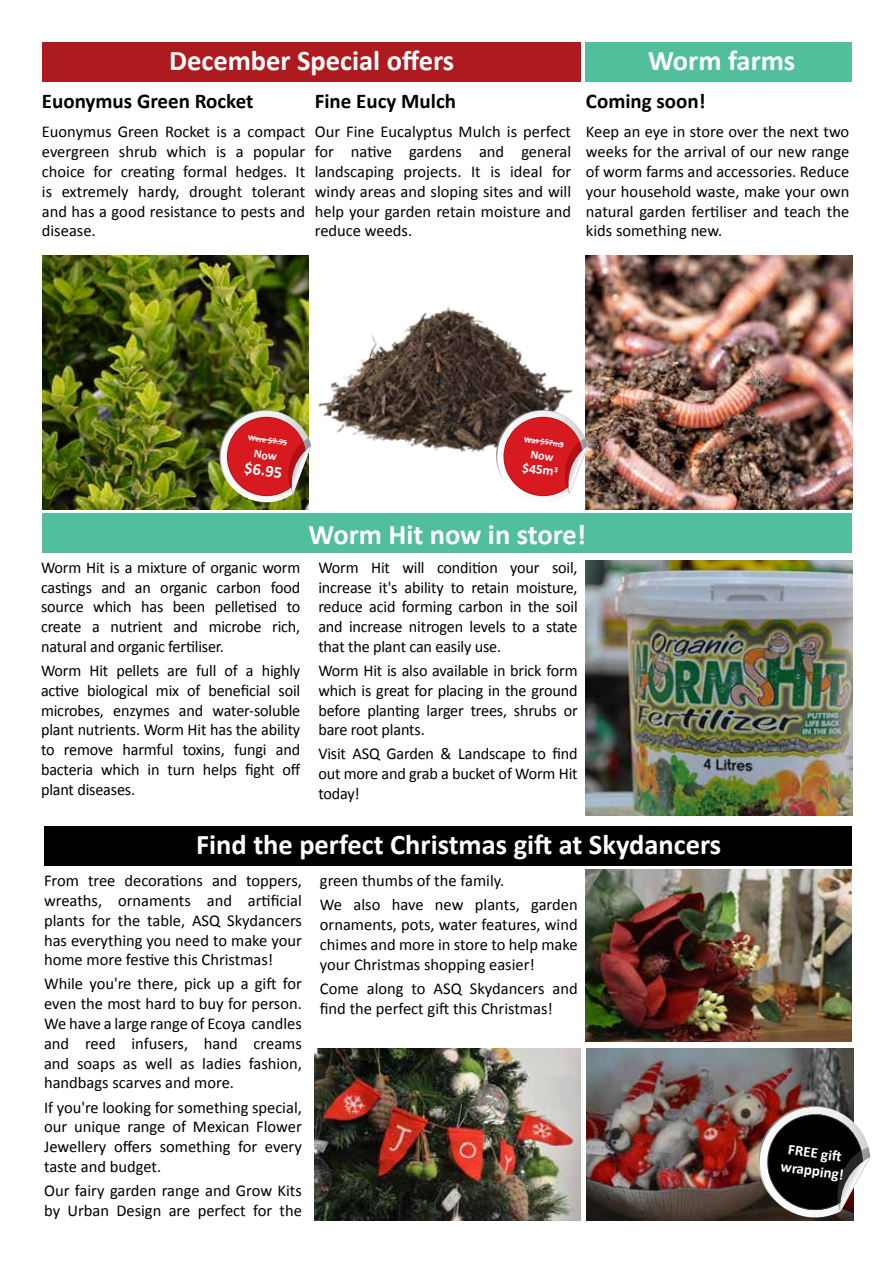
<style>
.page{position:relative;width:893px;height:1263px;background:#fff}
.page>*{position:absolute;margin:0;border:0;box-sizing:border-box;transform-origin:0 0}
.t1{font:700 28.5px "Calibri";color:#fff}
.t2{font:700 21px "Calibri";color:#000}
.t3{font:16.5px/19.8px "Calibri";color:#000;text-align:justify}
.t4{font:700 16.5px "Calibri";color:#fff}
.t5{font:700 15px/18px "Calibri";color:#fff;text-align:center}
.t6{font:700 13.5px "Calibri";color:#fff}
.t7{font:700 8.25px "Calibri";color:#fff}
</style>
<div class="page">
<img style="left:586px;top:255px;width:266px;height:255px">
<img style="left:42px;top:255px;width:266px;height:255px">
<img style="left:318px;top:306px;width:255px;height:147px">
<div style="left:43px;top:43px;width:538px;height:39px;background:#ae1b1f"></div>
<div style="left:44px;top:826px;width:808px;height:39px;background:#000"></div>
<img style="left:587px;top:1048px;width:266px;height:172px">
<img style="left:586px;top:869px;width:266px;height:172px">
<img style="left:586px;top:560px;width:266px;height:255px">
<div style="left:43px;top:514px;width:809px;height:39px;background:#51be9d"></div>
<img style="left:315px;top:1048px;width:266px;height:172px">
<div style="left:586px;top:43px;width:266px;height:39px;background:#52bf9c"></div>
<svg style="left:753px;top:1106px;width:117px;height:112px"></svg>
<img style="left:214px;top:410px;width:97px;height:98px">
<svg style="left:491px;top:410px;width:97px;height:98px"></svg>
<h1 class="t1" style="left:169px;top:43px;width:286px">December Special offers</h1>
<p class="t2" style="left:42px;top:88px;width:213px">Euonymus Green Rocket</p>
<p class="t3" style="left:42px;top:122px;width:265px">Euonymus Green Rocket is a compact evergreen shrub which is a popular choice for creating formal hedges. It is extremely hardy, drought tolerant and has a good resistance to pests and disease.</p>
<p class="t2" style="left:315px;top:88px;width:143px">Fine Eucy Mulch</p>
<p class="t3" style="left:315px;top:122px;width:258px">Our Fine Eucalyptus Mulch is perfect for native gardens and general landscaping projects. It is ideal for windy areas and sloping sites and will help your garden retain moisture and reduce weeds.</p>
<h1 class="t1" style="left:648px;top:43px;width:149px">Worm farms</h1>
<p class="t2" style="left:586px;top:88px;width:121px">Coming soon!</p>
<p class="t3" style="left:586px;top:122px;width:265px">Keep an eye in store over the next two weeks for the arrival of our new range of worm farms and accessories. Reduce your household waste, make your own natural garden fertiliser and teach the kids something new.</p>
<p class="t7" style="left:249px;top:432px;width:41px;rotate:8deg">Were $9.95</p>
<p class="t4" style="left:246px;top:457px;width:39px;rotate:8deg">$6.95</p>
<p class="t7" style="left:525px;top:434px;width:41px;rotate:8deg">Was $57m3</p>
<p class="t6" style="left:524px;top:459px;width:37px;rotate:8deg">$45m<sup>3</sup></p>
<p class="t3" style="left:41px;top:557px;width:261px">Worm Hit is a mixture of organic worm castings and an organic carbon food source which has been pelletised to create a nutrient and microbe rich, natural and organic fertiliser.</p>
<p class="t3" style="left:41px;top:661px;width:261px">Worm Hit pellets are full of a highly active biological mix of beneficial soil microbes, enzymes and water-soluble plant nutrients. Worm Hit has the ability to remove harmful toxins, fungi and bacteria which in turn helps fight off plant diseases.</p>
<h1 class="t1" style="left:309px;top:516px;width:279px">Worm Hit now in store!</h1>
<p class="t3" style="left:318px;top:557px;width:261px">Worm Hit will condition your soil, increase it's ability to retain moisture, reduce acid forming carbon in the soil and increase nitrogen levels to a state that the plant can easily use.</p>
<p class="t3" style="left:318px;top:661px;width:261px">Worm Hit is also available in brick form which is great for placing in the ground before planting larger trees, shrubs or bare root plants.</p>
<p class="t3" style="left:318px;top:744px;width:261px">Visit ASQ Garden &amp; Landscape to find out more and grab a bucket of Worm Hit today!</p>
<h1 class="t1" style="left:196px;top:826px;width:527px">Find the perfect Christmas gift at Skydancers</h1>
<p class="t3" style="left:44px;top:871px;width:259px">From tree decorations and toppers, wreaths, ornaments and artificial plants for the table, ASQ Skydancers has everything you need to make your home more festive this Christmas!</p>
<p class="t3" style="left:44px;top:974px;width:259px">While you're there, pick up a gift for even the most hard to buy for person.<br>We have a large range of Ecoya candles and reed infusers, hand creams and soaps as well as ladies fashion, handbags scarves and more.</p>
<p class="t3" style="left:44px;top:1097px;width:259px">If you're looking for something special, our unique range of Mexican Flower Jewellery offers something for every taste and budget.</p>
<p class="t3" style="left:44px;top:1181px;width:259px">Our fairy garden range and Grow Kits by Urban Design are perfect for the</p>
<p class="t3" style="left:320px;top:869px;width:259px;line-height:24px">green thumbs of the family.<br>We also have new plants, garden</p>
<p class="t3" style="left:320px;top:915px;width:259px">ornaments, pots, water features, wind chimes and more in store to help make your Christmas shopping easier!</p>
<p class="t3" style="left:320px;top:978px;width:259px">Come along to ASQ Skydancers and find the perfect gift this Christmas!</p>
<p class="t5" style="left:785px;top:1139px;width:65px;rotate:8deg">FREE gift wrapping!</p>
</div>
